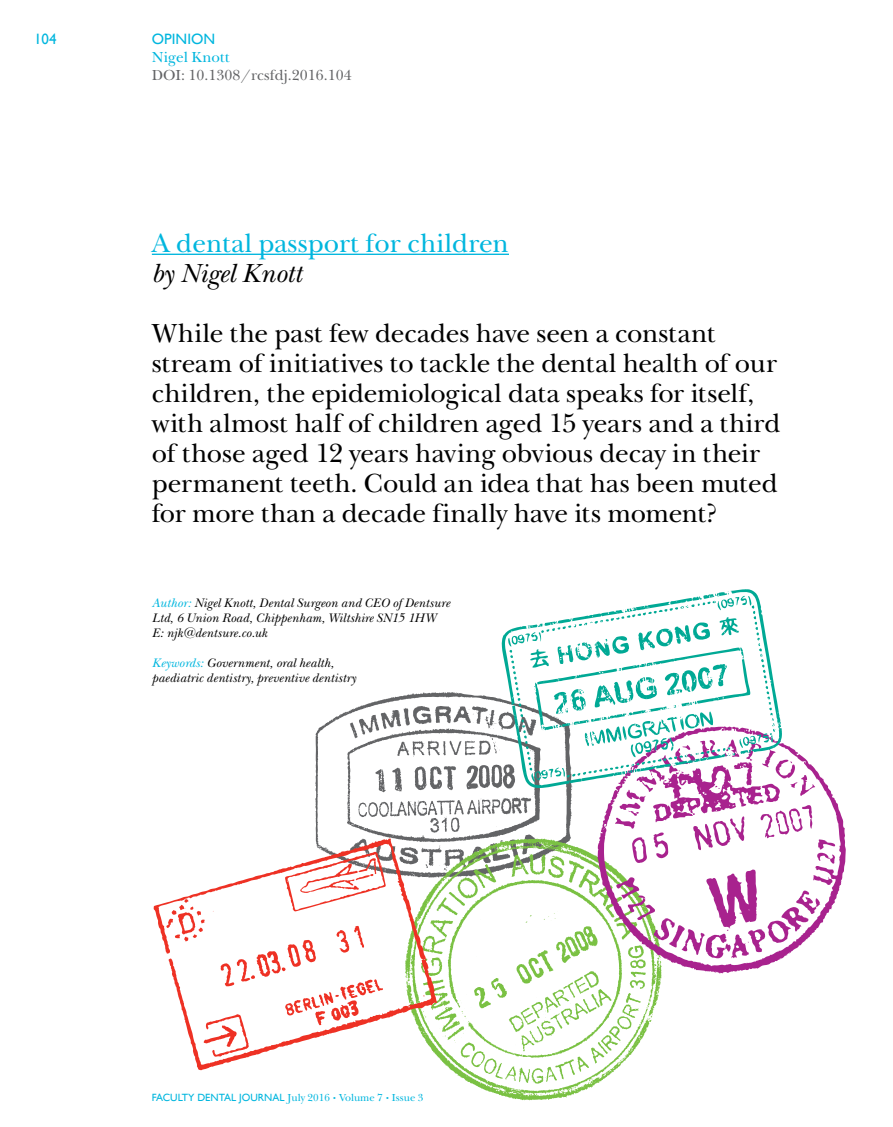
<style>
.page{position:relative;width:893px;height:1127px;background:#fff}
.page>*{position:absolute;margin:0;border:0;box-sizing:border-box;transform-origin:0 0}
.t1{font:27px/30px "New Baskerville C";letter-spacing:-.005em;color:#000}
.t2{font:27px "New Baskerville C";color:#00b6de}
.t3{font:italic 27px "New Baskerville C";color:#000}
.t4{font:15px "New Baskerville C";color:#636466}
.t5{font:15px "Gill Sans";color:#00b6de}
.t6{font:15px "New Baskerville C";color:#00b6de}
.t7{font:italic 12.75px/15px "New Baskerville C";letter-spacing:.01em;color:#000}
.t8{font:10.5px "New Baskerville C";color:#00b6de}
.s1{color:#00b6de}
.s2{font-family:"Gill Sans"}
</style>
<div class="page">
<hr style="left:152px;top:254px;width:357px;height:1px;background:#00b6de">
<svg style="left:315px;top:692px;width:257px;height:146px"></svg>
<svg style="left:437px;top:838px;width:225px;height:262px"></svg>
<svg style="left:597px;top:743px;width:249px;height:230px"></svg>
<svg style="left:154px;top:838px;width:283px;height:232px"></svg>
<svg style="left:502px;top:589px;width:280px;height:199px"></svg>
<p class="t5" style="left:34px;top:30px;width:24px">104</p>
<p class="t5" style="left:152px;top:30px;width:65px">OPINION</p>
<p class="t6" style="left:152px;top:49px;width:80px">Nigel Knott</p>
<p class="t4" style="left:152px;top:67px;width:201px">DOI: 10.1308/rcsfdj.2016.104</p>
<p class="t2" style="left:152px;top:227px;width:359px">A dental passport for children</p>
<p class="t3" style="left:152px;top:257px;width:152px">by Nigel Knott</p>
<p class="t1" style="left:152px;top:318px;width:630px">While the past few decades have seen a constant stream of initiatives to tackle the dental health of our children, the epidemiological data speaks for itself, with almost half of children aged 15 years and a third of those aged 12 years having obvious decay in their permanent teeth. Could an idea that has been muted for more than a decade finally have its moment?</p>
<p class="t7" style="left:152px;top:595px;width:299px"><span class="s1">Author:</span> Nigel Knott, Dental Surgeon and CEO of Dentsure<br>Ltd, 6 Union Road, Chippenham, Wiltshire SN15 1HW<br>E: njk@dentsure.co.uk</p>
<p class="t7" style="left:152px;top:655px;width:206px"><span class="s1">Keywords:</span> Government, oral health, paediatric dentistry, preventive dentistry</p>
<p class="t8" style="left:152px;top:1091px;width:273px"><span class="s2">FACULTY DENTAL JOURNAL</span> July 2016 • Volume 7 • Issue 3</p>
</div>
